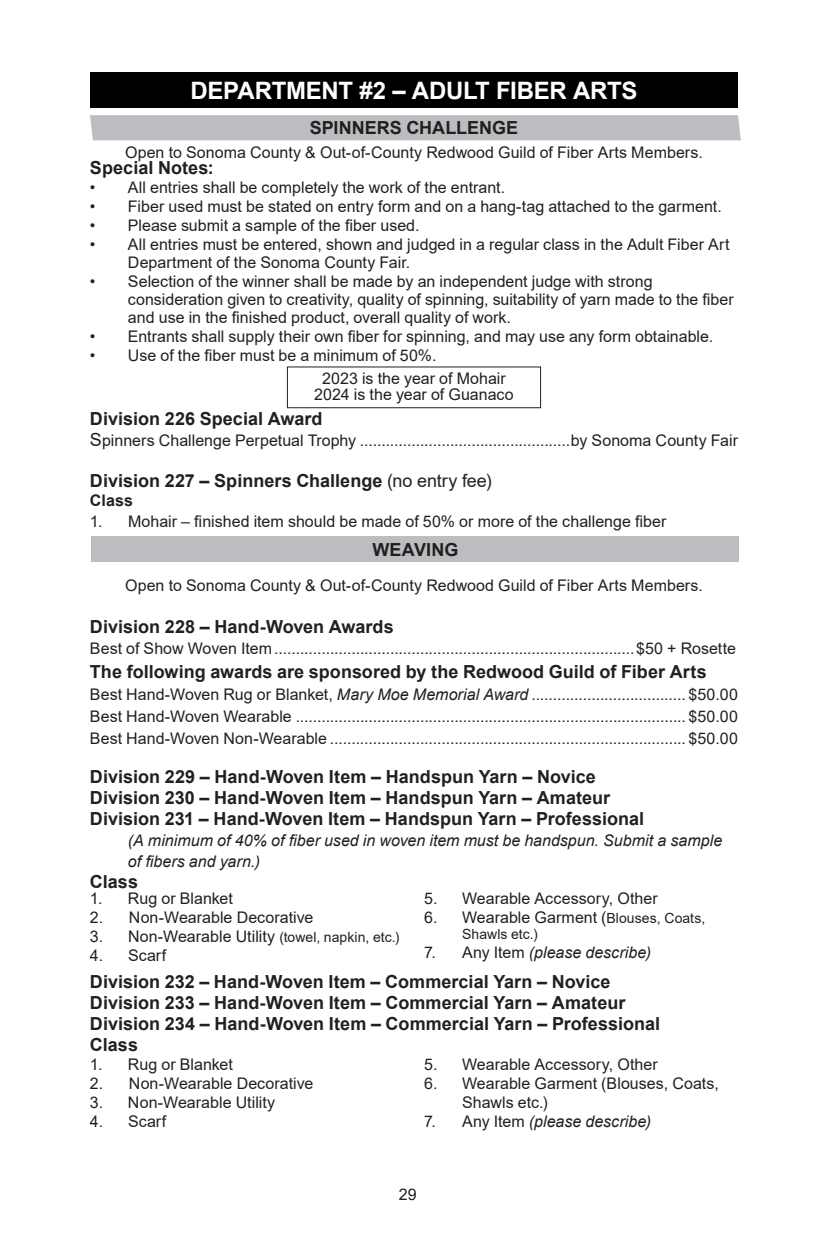
<style>
.page{position:relative;width:828px;height:1260px;background:#fff}
.page>*{position:absolute;margin:0;border:0;box-sizing:border-box;transform-origin:0 0}
.t1{font:700 24px "Arial";letter-spacing:-.015em;color:#fff}
.t2{font:700 18px/21px "Arial";color:#231f20}
.t3{font:16px/18px "Arial";color:#231f20}
.t4{font:italic 16px/21px "Arial";color:#231f20}
.t5{font:700 16px "Arial";letter-spacing:.01em;color:#231f20}
.t6{font:14px "Arial";letter-spacing:.005em;color:#231f20}
.s1{font-size:18px}
.s2{font-weight:400}
.s3{font-style:italic}
.s4{font-size:14px}
.s5{font-style:normal}
</style>
<div class="page">
<div style="left:90px;top:72px;width:648px;height:36px;background:#000"></div>
<div style="left:90px;top:115px;width:651px;height:25px;background:#bcbdc0"></div>
<div style="left:287px;top:366px;width:254px;height:42px;border:1px solid #231f20"></div>
<div style="left:91px;top:536px;width:648px;height:26px;background:#bcbdc0"></div>
<h1 class="t1" style="left:190px;top:74px;width:449px">DEPARTMENT #2 – ADULT FIBER ARTS</h1>
<p class="t2" style="left:310px;top:118px;width:210px">SPINNERS CHALLENGE</p>
<p class="t3" style="left:125px;top:143px;width:579px">Open to Sonoma County &amp; Out-of-County Redwood Guild of Fiber Arts Members.</p>
<p class="t2" style="left:90px;top:157px;width:125px">Special Notes:</p>
<p class="t3" style="left:90px;top:178px;width:417px">• All entries shall be completely the work of the entrant.</p>
<p class="t3" style="left:90px;top:197px;width:633px">• Fiber used must be stated on entry form and on a hang-tag attached to the garment.</p>
<p class="t3" style="left:90px;top:216px;width:331px">• Please submit a sample of the fiber used.</p>
<p class="t3" style="left:128px;top:235px;width:603px;text-indent:-38px">• All entries must be entered, shown and judged in a regular class in the Adult Fiber Art<br>Department of the Sonoma County Fair.</p>
<p class="t3" style="left:128px;top:272px;width:607px;text-indent:-38px">• Selection of the winner shall be made by an independent judge with strong consideration given to creativity, quality of spinning, suitability of yarn made to the fiber and use in the finished product, overall quality of work.</p>
<p class="t3" style="left:90px;top:327px;width:625px">• Entrants shall supply their own fiber for spinning, and may use any form obtainable.</p>
<p class="t3" style="left:90px;top:346px;width:348px">• Use of the fiber must be a minimum of 50%.</p>
<p class="t3" style="left:314px;top:370px;width:201px;line-height:16px;text-align:center">2023 is the year of Mohair<br>2024 is the year of Guanaco</p>
<p class="t2" style="left:90px;top:408px;width:234px">Division 226 Special Award</p>
<p class="t3" style="left:90px;top:431px;width:650px"><span class="s1">S</span>pinners Challenge Perpetual Trophy .................................................by Sonoma County Fair</p>
<p class="t2" style="left:90px;top:470px;width:403px">Division 227 – Spinners Challenge <span class="s2">(no entry fee)</span></p>
<p class="t5" style="left:90px;top:489px;width:45px">Class</p>
<p class="t3" style="left:90px;top:512px;width:578px">1. Mohair – finished item should be made of 50% or more of the challenge fiber</p>
<p class="t2" style="left:373px;top:539px;width:87px">WEAVING</p>
<p class="t3" style="left:125px;top:576px;width:579px">Open to Sonoma County &amp; Out-of-County Redwood Guild of Fiber Arts Members.</p>
<p class="t2" style="left:90px;top:616px;width:305px">Division 228 – Hand-Woven Awards</p>
<p class="t3" style="left:90px;top:639px;width:647px">Best of Show Woven Item....................................................................................$50 + Rosette</p>
<p class="t2" style="left:90px;top:661px;width:618px">The following awards are sponsored by the Redwood Guild of Fiber Arts</p>
<p class="t3" style="left:90px;top:683px;width:650px;line-height:22px;text-align:justify">Best Hand-Woven Rug or Blanket, <span class="s3">Mary Moe Memorial Award</span> .................................... $50.00<br>Best Hand-Woven Wearable ........................................................................................... $50.00<br>Best Hand-Woven Non-Wearable ................................................................................... $50.00</p>
<p class="t2" style="left:90px;top:766px;width:556px">Division 229 – Hand-Woven Item – Handspun Yarn – Novice<br>Division 230 – Hand-Woven Item – Handspun Yarn – Amateur<br>Division 231 – Hand-Woven Item – Handspun Yarn – Professional</p>
<p class="t4" style="left:128px;top:830px;width:596px">(A minimum of 40% of fiber used in woven item must be handspun. Submit a sample of fibers and yarn.)</p>
<p class="t2" style="left:90px;top:871px;width:50px">Class</p>
<p class="t3" style="left:90px;top:890px;width:144px">1. Rug or Blanket</p>
<p class="t3" style="left:90px;top:909px;width:225px">2. Non-Wearable Decorative</p>
<p class="t3" style="left:90px;top:928px;width:311px">3. Non-Wearable Utility <span class="s4">(towel, napkin, etc.)</span></p>
<p class="t3" style="left:90px;top:947px;width:78px">4. Scarf</p>
<p class="t3" style="left:424px;top:890px;width:235px">5. Wearable Accessory, Other</p>
<p class="t3" style="left:424px;top:909px;width:283px">6. Wearable Garment (<span class="s4">Blouses, Coats,</span></p>
<p class="t6" style="left:462px;top:925px;width:77px">Shawls etc.)</p>
<p class="t4" style="left:424px;top:943px;width:229px"><span class="s5">7. Any Item</span> (please describe)</p>
<p class="t2" style="left:90px;top:971px;width:572px">Division 232 – Hand-Woven Item – Commercial Yarn – Novice Division 233 – Hand-Woven Item – Commercial Yarn – Amateur Division 234 – Hand-Woven Item – Commercial Yarn – Professional Class</p>
<p class="t3" style="left:90px;top:1056px;width:144px">1. Rug or Blanket</p>
<p class="t3" style="left:90px;top:1075px;width:225px">2. Non-Wearable Decorative</p>
<p class="t3" style="left:90px;top:1094px;width:187px">3. Non-Wearable Utility</p>
<p class="t3" style="left:90px;top:1113px;width:78px">4. Scarf</p>
<p class="t3" style="left:424px;top:1056px;width:235px">5. Wearable Accessory, Other</p>
<p class="t3" style="left:462px;top:1074px;width:258px;line-height:19px;text-indent:-38px">6. Wearable Garment (Blouses, Coats,<br>Shawls etc.)</p>
<p class="t4" style="left:424px;top:1111px;width:229px"><span class="s5">7. Any Item</span> (please describe)</p>
<p class="t3" style="left:399px;top:1186px;width:19px">29</p>
</div>
